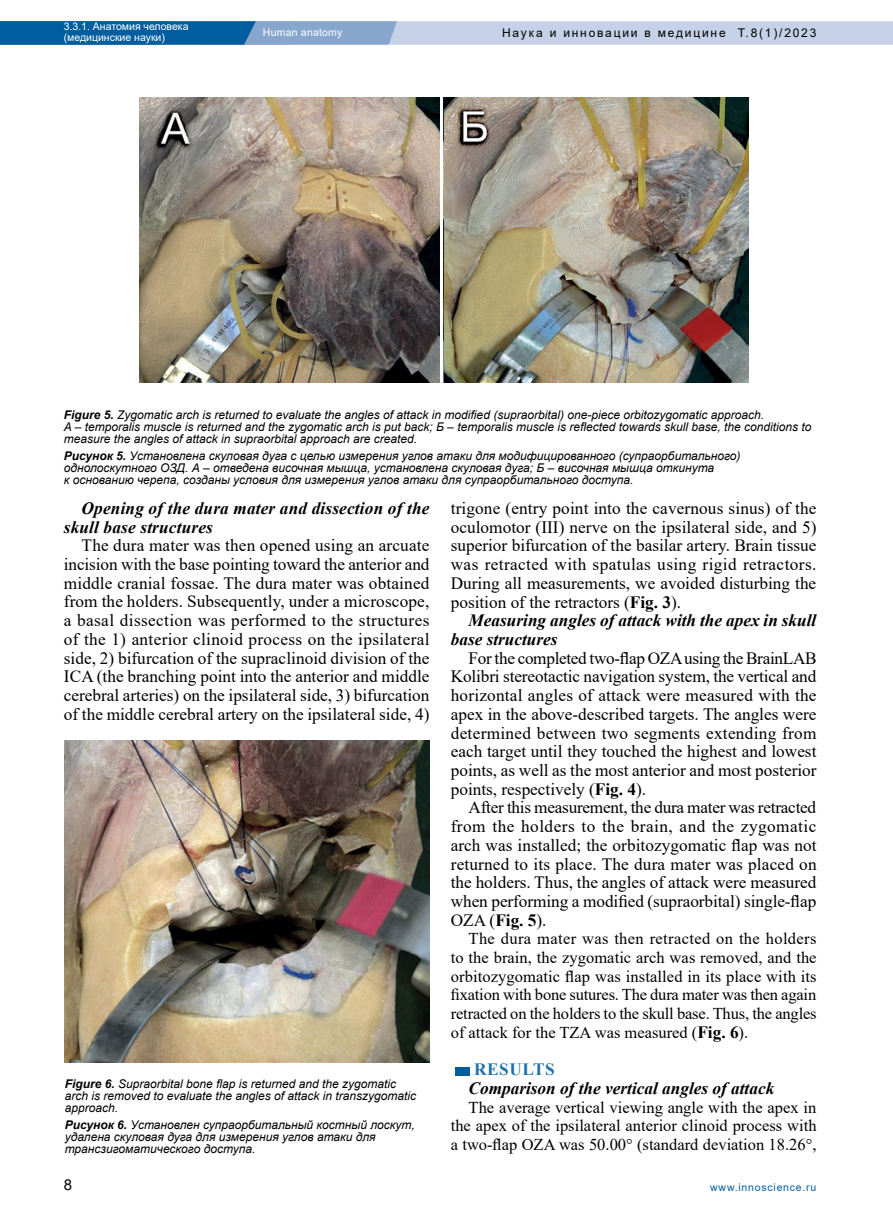
<style>
.page{position:relative;width:893px;height:1225px;background:#fff}
.page>*{position:absolute;margin:0;border:0;box-sizing:border-box;transform-origin:0 0}
.t1{font:17.25px/18.8px "Times New Roman";color:#000;text-align:justify}
.t2{font:italic 700 17.25px/18.8px "Times New Roman";color:#000}
.t3{font:700 17.25px "Times New Roman";letter-spacing:.035em;color:#1f72ac}
.t4{font:16.5px/18.8px "Times New Roman";color:#000;text-align:justify}
.t5{font:15px "Arial";color:#000}
.t6{font:italic 12px/12px "Arial";color:#000}
.t7{font:12px "Arial";letter-spacing:.15em;color:#000}
.t8{font:12px "Arial";letter-spacing:.15em;color:#fff}
.t9{font:10.5px/10.5px "Arial";color:#fff}
.t10{font:10.5px "Arial";letter-spacing:.075em;color:#005e9e}
.t11{font:10.5px "Arial";letter-spacing:.02em;color:#fff}
.s1{font-weight:700}
.s2{font-weight:700;font-size:17.25px}
</style>
<div class="page">
<svg style="left:0;top:21px;width:893px;height:24px;background:#84abce"></svg>
<div style="left:455px;top:1066px;width:15px;height:9px;background:#005e9e"></div>
<img style="left:140px;top:97px;width:608px;height:286px">
<img style="left:65px;top:740px;width:364px;height:322px">
<hr style="left:440px;top:85px;width:3px;height:298px;background:#fff">
<p class="t9" style="left:64px;top:21px;width:126px">3.3.1. Анатомия человека (медицинские науки)</p>
<p class="t11" style="left:263px;top:25px;width:81px">Human anatomy</p>
<p class="t8" style="left:64px;top:25px;width:65px">Хирургия</p>
<p class="t7" style="left:502px;top:24px;width:316px">Наука и инновации в медицине Т.8(1)/2023</p>
<p class="t6" style="left:64px;top:409px;width:749px"><span class="s1">Figure 5.</span> Zygomatic arch is returned to evaluate the angles of attack in modified (supraorbital) one-piece orbitozygomatic approach.<br>A – temporalis muscle is returned and the zygomatic arch is put back; Б – temporalis muscle is reflected towards skull base, the conditions to measure the angles of attack in supraorbital approach are created.</p>
<p class="t6" style="left:64px;top:450px;width:678px"><span class="s1">Рисунок 5.</span> Установлена скуловая дуга с целью измерения углов атаки для модифицированного (супраорбитального) однолоскутного ОЗД. А – отведена височная мышца, установлена скуловая дуга; Б – височная мышца откинута<br>к основанию черепа, созданы условия для измерения углов атаки для супраорбитального доступа.</p>
<p class="t2" style="left:64px;top:498px;width:367px;text-indent:18px">Opening of the dura mater and dissection of the skull base structures</p>
<p class="t1" style="left:64px;top:535px;width:367px;text-indent:18px">The dura mater was then opened using an arcuate incision with the base pointing toward the anterior and middle cranial fossae. The dura mater was obtained from the holders. Subsequently, under a microscope, a basal dissection was performed to the structures of the 1) anterior clinoid process on the ipsilateral side, 2) bifurcation of the supraclinoid division of the ICA (the branching point into the anterior and middle cerebral arteries) on the ipsilateral side, 3) bifurcation of the middle cerebral artery on the ipsilateral side, 4)</p>
<p class="t6" style="left:65px;top:1078px;width:353px"><span class="s1">Figure 6.</span> Supraorbital bone flap is returned and the zygomatic arch is removed to evaluate the angles of attack in transzygomatic approach.</p>
<p class="t6" style="left:65px;top:1118px;width:351px"><span class="s1">Рисунок 6.</span> Установлен супраорбитальный костный лоскут, удалена скуловая дуга для измерения углов атаки для трансзигоматического доступа.</p>
<p class="t1" style="left:451px;top:498px;width:367px">trigone (entry point into the cavernous sinus) of the oculomotor (III) nerve on the ipsilateral side, and 5) superior bifurcation of the basilar artery. Brain tissue was retracted with spatulas using rigid retractors.<br>During all measurements, we avoided disturbing the position of the retractors (<span class="s1">Fig. 3</span>).</p>
<p class="t2" style="left:451px;top:610px;width:367px;text-indent:18px">Measuring angles of attack with the apex in skull base structures</p>
<p class="t1" style="left:451px;top:648px;width:367px;text-indent:18px">For the completed two-flap OZA using the BrainLAB Kolibri stereotactic navigation system, the vertical and horizontal angles of attack were measured with the apex in the above-described targets. The angles were determined between two segments extending from each target until they touched the highest and lowest points, as well as the most anterior and most posterior points, respectively (<span class="s1">Fig. 4</span>).</p>
<p class="t1" style="left:451px;top:797px;width:367px;text-indent:18px">After this measurement, the dura mater was retracted from the holders to the brain, and the zygomatic arch was installed; the orbitozygomatic flap was not returned to its place. The dura mater was placed on the holders. Thus, the angles of attack were measured when performing a modified (supraorbital) single-flap OZA (<span class="s1">Fig. 5</span>).</p>
<p class="t4" style="left:451px;top:929px;width:367px;text-indent:18px">The dura mater was then retracted on the holders to the brain, the zygomatic arch was removed, and the orbitozygomatic flap was installed in its place with its fixation with bone sutures. The dura mater was then again retracted on the holders to the skull base. Thus, the angles of attack for the TZA was measured (<span class="s2">Fig. 6</span>).</p>
<p class="t3" style="left:474px;top:1057px;width:82px">RESULTS</p>
<p class="t2" style="left:469px;top:1078px;width:307px">Comparison of the vertical angles of attack</p>
<p class="t4" style="left:451px;top:1097px;width:367px;text-indent:18px">The average vertical viewing angle with the apex in the apex of the ipsilateral anterior clinoid process with a two-flap OZA was 50.00° (standard deviation 18.26°,</p>
<p class="t5" style="left:64px;top:1174px;width:10px">8</p>
<p class="t10" style="left:710px;top:1179px;width:108px">www.innoscience.ru</p>
</div>
